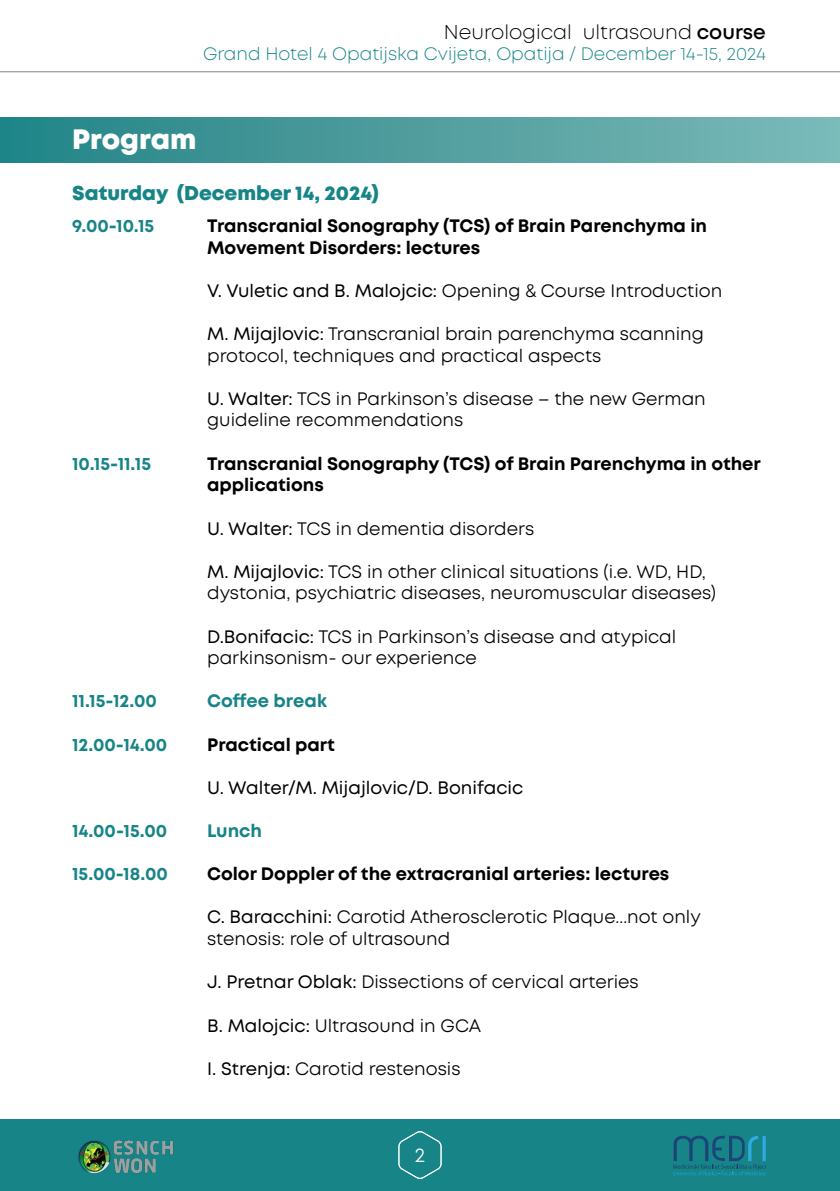
<style>
.page{position:relative;width:840px;height:1191px;background:#fff}
.page>*{position:absolute;margin:0;border:0;box-sizing:border-box;transform-origin:0 0}
.t1{font:800 28px "Mont";color:#fff}
.t2{font:300 20px "Mont";color:#000}
.t3{font:800 20px "Mont";color:#178487}
.t4{font:20px "Mont";color:#fff}
.t5{font:18px/21.6px "Mont";color:#000}
.t6{font:700 18px/21.6px "Mont";color:#000}
.t7{font:700 18px "Mont";color:#178487}
.t8{font:300 18px "Mont";color:#178487}
.t9{font:18px "Mont";color:#000}
.s1{font-weight:600}
.s2{font-style:inherit}
</style>
<div class="page">
<div style="left:0;top:1119px;width:839px;height:72px;background:#178487"></div>
<hr style="left:0;top:71px;width:839px;height:1px;background:#000">
<svg style="left:398px;top:1131px;width:43px;height:48px"></svg>
<div style="left:0;top:117px;width:839px;height:46px;background:linear-gradient(to right,#238386,#7cb9b8)"></div>
<svg style="left:673px;top:1135px;width:92px;height:41px"></svg>
<img style="left:78px;top:1140px;width:96px;height:34px">
<p class="t2" style="left:443px;top:19px;width:323px">Neurological ultrasound <span class="s1">course</span></p>
<p class="t8" style="left:203px;top:42px;width:564px">Grand Hotel 4 Opatijska Cvijeta, Opatija / December 14-15, 2024</p>
<h1 class="t1" style="left:72px;top:121px;width:126px">Program</h1>
<p class="t3" style="left:72px;top:180px;width:308px">Saturday (December 14, 2024)</p>
<p class="t7" style="left:72px;top:214px;width:84px">9.00-10.15</p>
<p class="t6" style="left:207px;top:215px;width:501px">Transcranial Sonography (TCS) of Brain Parenchyma in<br>Movement Disorders: lectures</p>
<p class="t5" style="left:207px;top:280px;width:516px"><span class="s2">V. Vuletic and B. Malojcic:</span> Opening &amp; Course Introduction</p>
<p class="t5" style="left:207px;top:323px;width:498px"><span class="s2">M. Mijajlovic:</span> Transcranial brain parenchyma scanning protocol, techniques and practical aspects</p>
<p class="t5" style="left:207px;top:388px;width:500px"><span class="s2">U. Walter:</span> TCS in Parkinson’s disease – the new German guideline recommendations</p>
<p class="t6" style="left:207px;top:452px;width:555px">Transcranial Sonography (TCS) of Brain Parenchyma in other applications</p>
<p class="t5" style="left:207px;top:517px;width:328px"><span class="s2">U. Walter:</span> TCS in dementia disorders</p>
<p class="t5" style="left:207px;top:561px;width:510px"><span class="s2">M. Mijajlovic:</span> TCS in other clinical situations (i.e. WD, HD, dystonia, psychiatric diseases, neuromuscular diseases)</p>
<p class="t5" style="left:207px;top:625px;width:470px"><span class="s2">D.Bonifacic:</span> TCS in Parkinson’s disease and atypical parkinsonism- our experience</p>
<p class="t7" style="left:207px;top:689px;width:121px">Coffee break</p>
<p class="t6" style="left:207px;top:733px;width:129px">Practical part</p>
<p class="t9" style="left:207px;top:776px;width:317px">U. Walter/M. Mijajlovic/D. Bonifacic</p>
<p class="t7" style="left:207px;top:819px;width:56px">Lunch</p>
<p class="t6" style="left:207px;top:863px;width:463px">Color Doppler of the extracranial arteries: lectures</p>
<p class="t5" style="left:207px;top:906px;width:495px"><span class="s2">C. Baracchini:</span> Carotid Atherosclerotic Plaque...not only stenosis: role of ultrasound</p>
<p class="t5" style="left:207px;top:971px;width:433px"><span class="s2">J. Pretnar Oblak:</span> Dissections of cervical arteries</p>
<p class="t5" style="left:207px;top:1014px;width:275px"><span class="s2">B. Malojcic:</span> Ultrasound in GCA</p>
<p class="t5" style="left:207px;top:1057px;width:255px"><span class="s2">I. Strenja:</span> Carotid restenosis</p>
<p class="t7" style="left:72px;top:452px;width:81px">10.15-11.15</p>
<p class="t7" style="left:72px;top:689px;width:86px">11.15-12.00</p>
<p class="t7" style="left:72px;top:732px;width:97px">12.00-14.00</p>
<p class="t7" style="left:72px;top:819px;width:97px">14.00-15.00</p>
<p class="t7" style="left:72px;top:862px;width:97px">15.00-18.00</p>
<p class="t4" style="left:414px;top:1142px;width:12px">2</p>
</div>
